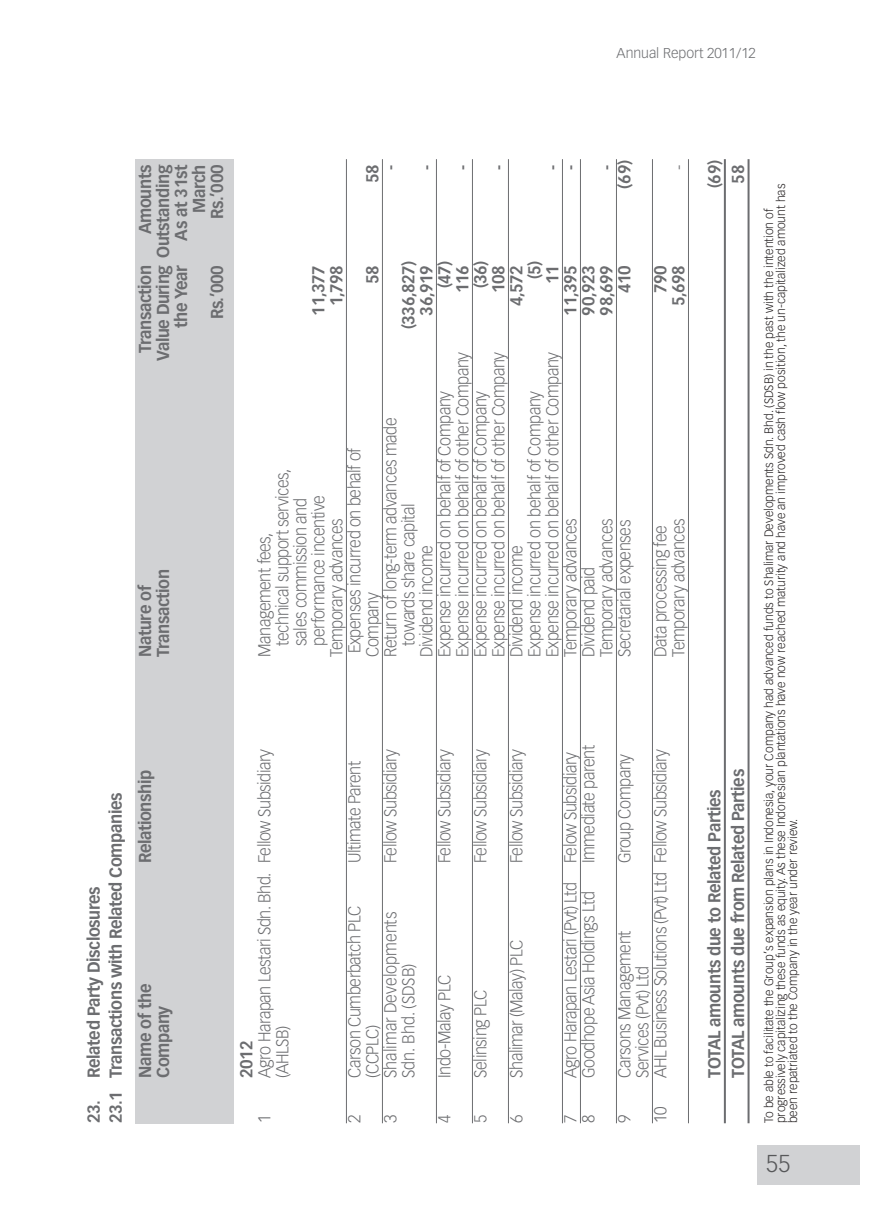
<style>
.page{position:relative;width:878px;height:1227px;background:#fff}
.page>*{position:absolute;margin:0;border:0;box-sizing:border-box;transform-origin:0 0}
.t1{font:300 24px "Vectora LH";color:#57585a}
.t2{font:300 17px/18px "Vectora LH";letter-spacing:-.025em;color:#6c6d70;scale:.95 1}
.t3{font:700 17px/18px "Vectora LH";letter-spacing:-.025em;color:#6c6d70;scale:.95 1}
.t4{font:300 17px "Vectora LH";color:#6c6d70;scale:.95 1}
.t5{font:700 17px "Vectora LH";letter-spacing:-.025em;color:#6c6d70}
.t6{font:300 14px "Vectora LH";color:#6c6d70}
.t7{font:300 12px/12px "Vectora LH";color:#231f20}
</style>
<div class="page">
<div style="left:758px;top:1144px;width:102px;height:40px;background:#d1d2d4"></div>
<div style="left:135px;top:159px;width:98px;height:964px;background:#d1d2d4"></div>
<hr style="left:346px;top:159px;width:1px;height:964px;background:#6c6d70">
<hr style="left:382px;top:159px;width:1px;height:964px;background:#6c6d70">
<hr style="left:436px;top:159px;width:1px;height:964px;background:#6c6d70">
<hr style="left:472px;top:159px;width:1px;height:964px;background:#6c6d70">
<hr style="left:508px;top:159px;width:1px;height:964px;background:#6c6d70">
<hr style="left:562px;top:159px;width:1px;height:964px;background:#6c6d70">
<hr style="left:580px;top:159px;width:1px;height:964px;background:#6c6d70">
<hr style="left:616px;top:159px;width:1px;height:964px;background:#6c6d70">
<hr style="left:652px;top:159px;width:1px;height:964px;background:#6c6d70">
<hr style="left:688px;top:159px;width:1px;height:964px;background:#6c6d70">
<hr style="left:724px;top:159px;width:2px;height:964px;background:#6c6d70">
<hr style="left:747px;top:159px;width:2px;height:964px;background:#6c6d70">
<p class="t6" style="left:617px;top:47px;width:141px">Annual Report 2011/12</p>
<p class="t3" style="left:155px;top:328px;width:173px;text-indent:-33px;rotate:-90deg">Value During Outstanding the Year</p>
<p class="t3" style="left:173px;top:241px;width:81px;text-align:right;rotate:-90deg">As at 31st<br>March</p>
<p class="t3" style="left:137px;top:234px;width:74px;rotate:-90deg">Amounts</p>
<p class="t3" style="left:209px;top:219px;width:58px;rotate:-90deg">Rs.’000</p>
<p class="t3" style="left:209px;top:319px;width:58px;rotate:-90deg">Rs.’000</p>
<p class="t3" style="left:137px;top:353px;width:94px;rotate:-90deg">Transaction</p>
<p class="t3" style="left:155px;top:657px;width:94px;rotate:-90deg">Transaction</p>
<p class="t3" style="left:137px;top:657px;width:77px;rotate:-90deg">Nature of</p>
<p class="t3" style="left:365px;top:183px;width:21px;rotate:-90deg">58</p>
<p class="t3" style="left:383px;top:170px;width:7px;rotate:-90deg">-</p>
<p class="t3" style="left:419px;top:170px;width:7px;rotate:-90deg">-</p>
<p class="t3" style="left:455px;top:170px;width:7px;rotate:-90deg">-</p>
<p class="t3" style="left:491px;top:170px;width:7px;rotate:-90deg">-</p>
<p class="t3" style="left:545px;top:170px;width:7px;rotate:-90deg">-</p>
<p class="t3" style="left:563px;top:170px;width:7px;rotate:-90deg">-</p>
<p class="t3" style="left:599px;top:170px;width:7px;rotate:-90deg">-</p>
<p class="t5" style="left:617px;top:189px;width:30px;rotate:-90deg">(69)</p>
<p class="t2" style="left:670px;top:170px;width:7px;rotate:-90deg">-</p>
<p class="t3" style="left:707px;top:188px;width:31px;rotate:-90deg">(69)</p>
<p class="t3" style="left:730px;top:183px;width:21px;rotate:-90deg">58</p>
<p class="t3" style="left:329px;top:306px;width:45px;rotate:-90deg">1,798</p>
<p class="t3" style="left:311px;top:315px;width:55px;rotate:-90deg">11,377</p>
<p class="t3" style="left:365px;top:284px;width:21px;rotate:-90deg">58</p>
<p class="t3" style="left:401px;top:329px;width:74px;rotate:-90deg">(336,827)</p>
<p class="t3" style="left:527px;top:279px;width:21px;rotate:-90deg">(5)</p>
<p class="t3" style="left:437px;top:288px;width:31px;rotate:-90deg">(47)</p>
<p class="t3" style="left:473px;top:288px;width:31px;rotate:-90deg">(36)</p>
<p class="t3" style="left:617px;top:293px;width:31px;rotate:-90deg">410</p>
<p class="t3" style="left:419px;top:316px;width:55px;rotate:-90deg">36,919</p>
<p class="t3" style="left:455px;top:293px;width:31px;rotate:-90deg">116</p>
<p class="t3" style="left:599px;top:316px;width:55px;rotate:-90deg">98,699</p>
<p class="t3" style="left:491px;top:293px;width:31px;rotate:-90deg">108</p>
<p class="t3" style="left:581px;top:316px;width:55px;rotate:-90deg">90,923</p>
<p class="t3" style="left:563px;top:316px;width:55px;rotate:-90deg">11,395</p>
<p class="t3" style="left:509px;top:306px;width:45px;rotate:-90deg">4,572</p>
<p class="t3" style="left:545px;top:284px;width:21px;rotate:-90deg">11</p>
<p class="t2" style="left:454px;top:657px;width:322px;rotate:-90deg">Expense incurred on behalf of other Company</p>
<p class="t2" style="left:490px;top:657px;width:322px;rotate:-90deg">Expense incurred on behalf of other Company</p>
<p class="t2" style="left:544px;top:657px;width:322px;rotate:-90deg">Expense incurred on behalf of other Company</p>
<p class="t2" style="left:436px;top:657px;width:281px;rotate:-90deg">Expense incurred on behalf of Company</p>
<p class="t2" style="left:472px;top:657px;width:281px;rotate:-90deg">Expense incurred on behalf of Company</p>
<p class="t2" style="left:526px;top:657px;width:281px;rotate:-90deg">Expense incurred on behalf of Company</p>
<p class="t2" style="left:382px;top:657px;width:253px;rotate:-90deg">Return of long-term advances made</p>
<p class="t2" style="left:346px;top:653px;width:217px;rotate:-90deg">Expenses incurred on behalf of</p>
<p class="t2" style="left:274px;top:645px;width:188px;rotate:-90deg">technical support services, sales commission and performance incentive</p>
<p class="t2" style="left:400px;top:645px;width:151px;rotate:-90deg">towards share capital</p>
<p class="t2" style="left:328px;top:657px;width:147px;rotate:-90deg">Temporary advances</p>
<p class="t2" style="left:598px;top:657px;width:147px;rotate:-90deg">Temporary advances</p>
<p class="t2" style="left:562px;top:657px;width:147px;rotate:-90deg">Temporary advances</p>
<p class="t2" style="left:616px;top:657px;width:146px;rotate:-90deg">Secretarial expenses</p>
<p class="t2" style="left:256px;top:657px;width:133px;rotate:-90deg">Management fees,</p>
<p class="t2" style="left:418px;top:657px;width:119px;rotate:-90deg">Dividend income</p>
<p class="t2" style="left:508px;top:657px;width:119px;rotate:-90deg">Dividend income</p>
<p class="t2" style="left:580px;top:657px;width:96px;rotate:-90deg">Dividend paid</p>
<p class="t2" style="left:364px;top:657px;width:69px;rotate:-90deg">Company</p>
<p class="t3" style="left:653px;top:293px;width:31px;rotate:-90deg">790</p>
<p class="t3" style="left:671px;top:306px;width:45px;rotate:-90deg">5,698</p>
<p class="t2" style="left:670px;top:657px;width:147px;rotate:-90deg">Temporary advances</p>
<p class="t2" style="left:652px;top:657px;width:140px;rotate:-90deg">Data processing fee</p>
<p class="t3" style="left:84px;top:1123px;width:349px;line-height:22px;rotate:-90deg">23. Related Party Disclosures<br>23.1 Transactions with Related Companies</p>
<p class="t3" style="left:137px;top:863px;width:100px;rotate:-90deg">Relationship</p>
<p class="t3" style="left:137px;top:1078px;width:100px;rotate:-90deg">Name of the</p>
<p class="t3" style="left:155px;top:1078px;width:78px;rotate:-90deg">Company</p>
<p class="t2" style="left:256px;top:1077px;width:348px;rotate:-90deg">Agro Harapan Lestari Sdn. Bhd. Fellow Subsidiary</p>
<p class="t2" style="left:274px;top:1077px;width:57px;rotate:-90deg">(AHLSB)</p>
<p class="t3" style="left:239px;top:1077px;width:40px;rotate:-90deg">2012</p>
<p class="t2" style="left:346px;top:863px;width:109px;rotate:-90deg">Ultimate Parent</p>
<p class="t2" style="left:382px;top:863px;width:122px;rotate:-90deg">Fellow Subsidiary</p>
<p class="t2" style="left:346px;top:1078px;width:183px;rotate:-90deg">Carson Cumberbatch PLC</p>
<p class="t4" style="left:383px;top:1078px;width:176px;rotate:-90deg">Shalimar Developments</p>
<p class="t4" style="left:401px;top:1078px;width:122px;rotate:-90deg">Sdn. Bhd. (SDSB)</p>
<p class="t2" style="left:364px;top:1078px;width:58px;rotate:-90deg">(CCPLC)</p>
<p class="t2" style="left:436px;top:863px;width:122px;rotate:-90deg">Fellow Subsidiary</p>
<p class="t2" style="left:472px;top:863px;width:122px;rotate:-90deg">Fellow Subsidiary</p>
<p class="t2" style="left:508px;top:863px;width:122px;rotate:-90deg">Fellow Subsidiary</p>
<p class="t2" style="left:436px;top:1078px;width:110px;rotate:-90deg">Indo-Malay PLC</p>
<p class="t2" style="left:472px;top:1078px;width:94px;rotate:-90deg">Selinsing PLC</p>
<p class="t2" style="left:508px;top:1078px;width:147px;rotate:-90deg">Shalimar (Malay) PLC</p>
<p class="t2" style="left:580px;top:863px;width:126px;rotate:-90deg">Immediate parent</p>
<p class="t2" style="left:562px;top:1078px;width:344px;rotate:-90deg">Agro Harapan Lestari (Pvt) Ltd Felow Subsidiary</p>
<p class="t2" style="left:580px;top:1078px;width:198px;rotate:-90deg">Goodhope Asia Holdings Ltd</p>
<p class="t2" style="left:652px;top:1078px;width:348px;rotate:-90deg">AHL Business Solutions (Pvt) Ltd Fellow Subsidiary</p>
<p class="t2" style="left:616px;top:863px;width:117px;rotate:-90deg">Group Company</p>
<p class="t2" style="left:616px;top:1078px;width:156px;rotate:-90deg">Carsons Management</p>
<p class="t2" style="left:634px;top:1078px;width:119px;rotate:-90deg">Services (Pvt) Ltd</p>
<p class="t3" style="left:707px;top:1078px;width:305px;rotate:-90deg">TOTAL amounts due to Related Parties</p>
<p class="t3" style="left:730px;top:1078px;width:326px;rotate:-90deg">TOTAL amounts due from Related Parties</p>
<p class="t2" style="left:256px;top:1123px;width:10px;rotate:-90deg">1</p>
<p class="t2" style="left:346px;top:1123px;width:10px;rotate:-90deg">2</p>
<p class="t2" style="left:382px;top:1123px;width:10px;rotate:-90deg">3</p>
<p class="t2" style="left:436px;top:1123px;width:10px;rotate:-90deg">4</p>
<p class="t2" style="left:472px;top:1123px;width:10px;rotate:-90deg">5</p>
<p class="t2" style="left:508px;top:1123px;width:10px;rotate:-90deg">6</p>
<p class="t2" style="left:580px;top:1123px;width:10px;rotate:-90deg">8</p>
<p class="t2" style="left:562px;top:1123px;width:10px;rotate:-90deg">7</p>
<p class="t2" style="left:616px;top:1123px;width:10px;rotate:-90deg">9</p>
<p class="t2" style="left:652px;top:1123px;width:19px;rotate:-90deg">10</p>
<p class="t7" style="left:764px;top:1123px;width:941px;rotate:-90deg">To be able to facilitate the Group’s expansion plans in Indonesia, your Company had advanced funds to Shalimar Developments Sdn. Bhd. (SDSB) in the past with the intention of progressively capitalizing these funds as equity. As these Indonesian plantations have now reached maturity and have an improved cash flow position, the un-capitalized amount has been repatriated to the Company in the year under review.</p>
<h1 class="t1" style="left:766px;top:1152px;width:26px">55</h1>
</div>
